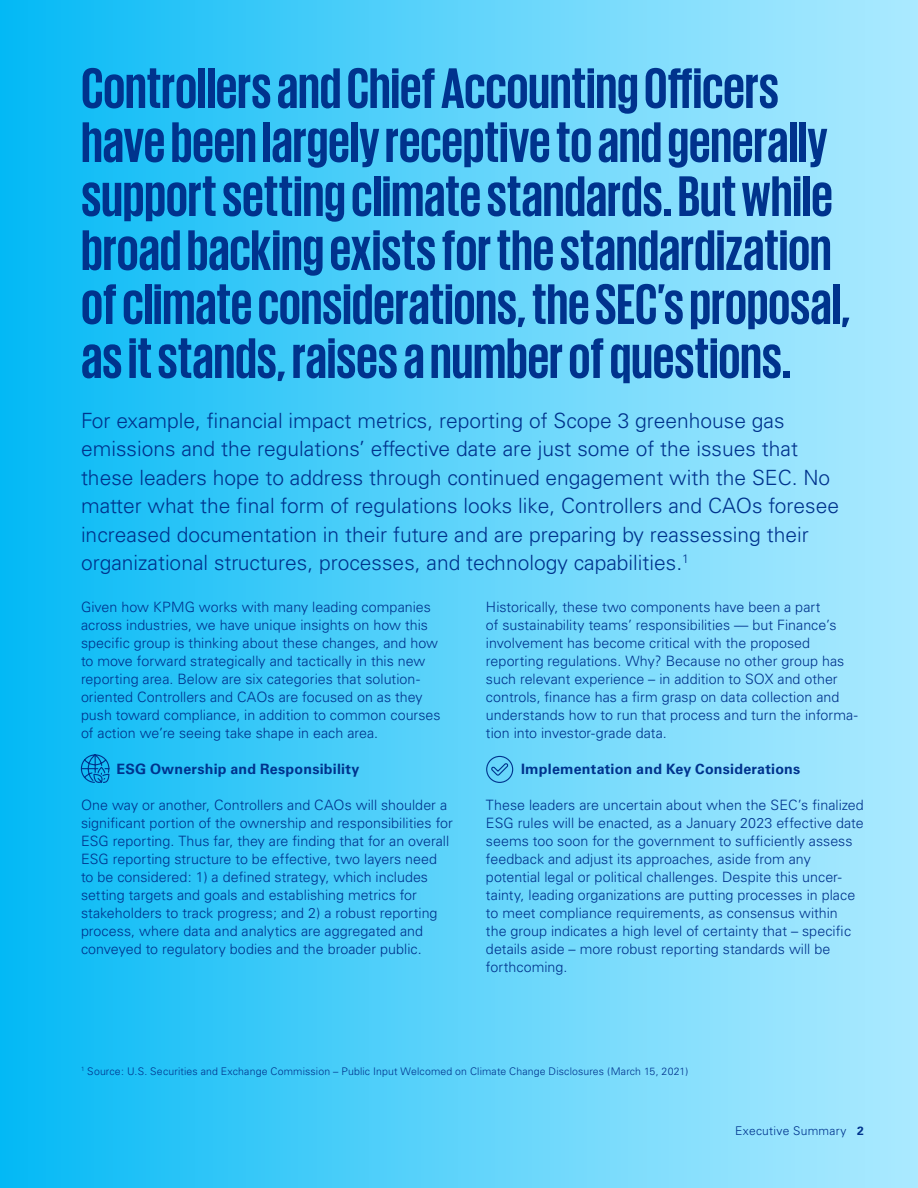
<style>
.page{position:relative;width:918px;height:1188px;background:#fff}
.page>*{position:absolute;margin:0;border:0;box-sizing:border-box;transform-origin:0 0}
.t1{font:700 58.5px/54px "KPMG";letter-spacing:-.005em;color:#00338d}
.t2{font:300 21px/28.5px "Univers";color:#00338d}
.t3{font:300 14.25px/18px "Univers";color:#00338d}
.t4{font:700 14.25px "Univers LT Std";letter-spacing:.015em;color:#00338d}
.t5{font:300 12px "Univers";letter-spacing:.025em;color:#00338d}
.t6{font:300 10.5px "Univers";letter-spacing:.015em;color:#00338d}
.s1{font-weight:700}
</style>
<div class="page">
<div style="left:0;top:0;width:918px;height:1188px;background:linear-gradient(to right,#07baf5,#b1ebff)"></div>
<svg style="left:80px;top:753px;width:30px;height:31px"></svg>
<svg style="left:486px;top:755px;width:28px;height:29px"></svg>
<p class="t1" style="left:81px;top:60px;width:771px">Controllers and Chief Accounting Officers have been largely receptive to and generally support setting climate standards. But while broad backing exists for the standardization of climate considerations, the SEC’s proposal, as it stands, raises a number of questions.</p>
<p class="t2" style="left:81px;top:406px;width:760px">For example, financial impact metrics, reporting of Scope 3 greenhouse gas emissions and the regulations’ effective date are just some of the issues that these leaders hope to address through continued engagement with the SEC. No matter what the final form of regulations looks like, Controllers and CAOs foresee increased documentation in their future and are preparing by reassessing their organizational structures, processes, and technology capabilities.<sup>1</sup></p>
<p class="t3" style="left:81px;top:598px;width:361px">Given how KPMG works with many leading companies across industries, we have unique insights on how this specific group is thinking about these changes, and how to move forward strategically and tactically in this new reporting area. Below are six categories that solution&shy;oriented Controllers and CAOs are focused on as they push toward compliance, in addition to common courses of action we’re seeing take shape in each area.</p>
<p class="t4" style="left:117px;top:761px;width:244px">ESG Ownership and Responsibility</p>
<p class="t3" style="left:81px;top:796px;width:373px">One way or another, Controllers and CAOs will shoulder a significant portion of the ownership and responsibilities for ESG reporting. Thus far, they are finding that for an overall ESG reporting structure to be effective, two layers need to be considered: 1) a defined strategy, which includes setting targets and goals and establishing metrics for stakeholders to track progress; and 2) a robust reporting process, where data and analytics are aggregated and conveyed to regulatory bodies and the broader public.</p>
<p class="t3" style="left:486px;top:598px;width:373px">Historically, these two components have been a part<br>of sustainability teams’ responsibilities — but Finance’s involvement has become critical with the proposed reporting regulations. Why? Because no other group has such relevant experience – in addition to SOX and other controls, finance has a firm grasp on data collection and understands how to run that process and turn the informa&shy;tion into investor-grade data.</p>
<p class="t4" style="left:521px;top:761px;width:281px">Implementation and Key Considerations</p>
<p class="t3" style="left:486px;top:796px;width:379px">These leaders are uncertain about when the SEC’s finalized ESG rules will be enacted, as a January 2023 effective date seems too soon for the government to sufficiently assess feedback and adjust its approaches, aside from any potential legal or political challenges. Despite this uncer&shy;tainty, leading organizations are putting processes in place to meet compliance requirements, as consensus within<br>the group indicates a high level of certainty that – specific details aside – more robust reporting standards will be forthcoming.</p>
<p class="t6" style="left:81px;top:1065px;width:609px"><sup>1</sup> Source: U.S. Securities and Exchange Commission – Public Input Welcomed on Climate Change Disclosures (March 15, 2021)</p>
<p class="t5" style="left:735px;top:1124px;width:130px">Executive Summary <span class="s1">2</span></p>
</div>
